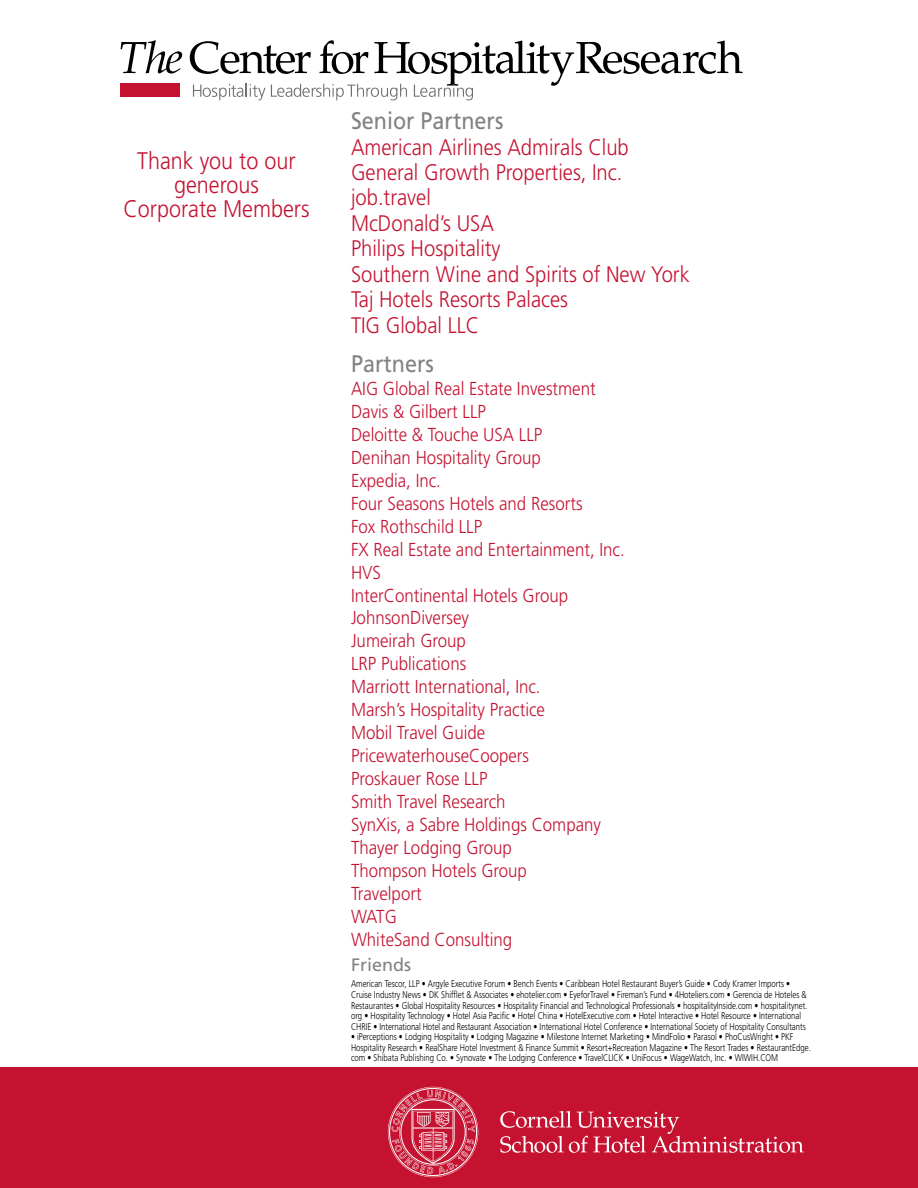
<style>
.page{position:relative;width:918px;height:1188px;background:#fff}
.page>*{position:absolute;margin:0;border:0;box-sizing:border-box;transform-origin:0 0}
.t1{font:300 24px/24px "Frutiger LT Std";color:#c41230;text-align:center;scale:.9 1}
.t2{font:24px "Frutiger LT Std";color:#808285;scale:.9 1}
.t3{font:300 22.5px/25.5px "Frutiger LT Std";color:#c41230;scale:.9 1}
.t4{font:300 18.75px/23px "Frutiger LT Std";color:#c41230;scale:.9 1}
.t5{font:18px "Frutiger LT Std";color:#808285}
.t6{font:300 9.75px/10.5px "Frutiger LT Std";color:#000;scale:.8 1}
</style>
<div class="page">
<svg style="left:121px;top:40px;width:61px;height:34px"></svg>
<div style="left:120px;top:83px;width:60px;height:13px;background:#c41230"></div>
<svg style="left:190px;top:40px;width:553px;height:60px"></svg>
<div style="left:0;top:1067px;width:918px;height:121px;background:#c41230"></div>
<svg style="left:500px;top:1111px;width:304px;height:42px"></svg>
<svg style="left:388px;top:1087px;width:90px;height:90px"></svg>
<h1 class="t1" style="left:123px;top:149px;width:208px">Thank you to our generous<br>Corporate Members</h1>
<h1 class="t2" style="left:351px;top:107px;width:171px">Senior Partners</h1>
<h2 class="t3" style="left:351px;top:134px;width:378px">American Airlines Admirals Club<br>General Growth Properties, Inc. job.travel<br>McDonald’s USA<br>Philips Hospitality<br>Southern Wine and Spirits of New York<br>Taj Hotels Resorts Palaces<br>TIG Global LLC</h2>
<h1 class="t2" style="left:351px;top:350px;width:94px">Partners</h1>
<p class="t4" style="left:351px;top:377px;width:306px">AIG Global Real Estate Investment<br>Davis &amp; Gilbert LLP<br>Deloitte &amp; Touche USA LLP<br>Denihan Hospitality Group<br>Expedia, Inc.<br>Four Seasons Hotels and Resorts<br>Fox Rothschild LLP<br>FX Real Estate and Entertainment, Inc.<br>HVS<br>InterContinental Hotels Group<br>JohnsonDiversey<br>Jumeirah Group<br>LRP Publications<br>Marriott International, Inc.<br>Marsh’s Hospitality Practice<br>Mobil Travel Guide<br>PricewaterhouseCoopers<br>Proskauer Rose LLP<br>Smith Travel Research<br>SynXis, a Sabre Holdings Company<br>Thayer Lodging Group<br>Thompson Hotels Group<br>Travelport<br>WATG<br>WhiteSand Consulting</p>
<h3 class="t5" style="left:351px;top:954px;width:62px">Friends</h3>
<p class="t6" style="left:351px;top:979px;width:572px">American Tescor, LLP • Argyle Executive Forum • Bench Events • Caribbean Hotel Restaurant Buyer’s Guide • Cody Kramer Imports • Cruise Industry News • DK Shifflet &amp; Associates • ehotelier.com • EyeforTravel • Fireman’s Fund • 4Hoteliers.com • Gerencia de Hoteles &amp; Restaurantes • Global Hospitality Resources • Hospitality Financial and Technological Professionals • hospitalityInside.com • hospitalitynet. org • Hospitality Technology • Hotel Asia Pacific • Hotel China • HotelExecutive.com • Hotel Interactive • Hotel Resource • International CHRIE • International Hotel and Restaurant Association • International Hotel Conference • International Society of Hospitality Consultants</p>
<p class="t6" style="left:351px;top:1032px;width:576px">• iPerceptions • Lodging Hospitality • Lodging Magazine • Milestone Internet Marketing • MindFolio • Parasol • PhoCusWright • PKF<br>Hospitality Research • RealShare Hotel Investment &amp; Finance Summit • Resort+Recreation Magazine • The Resort Trades • RestaurantEdge. com • Shibata Publishing Co. • Synovate • The Lodging Conference • TravelCLICK • UniFocus • WageWatch, Inc. • WIWIH.COM</p>
</div>
